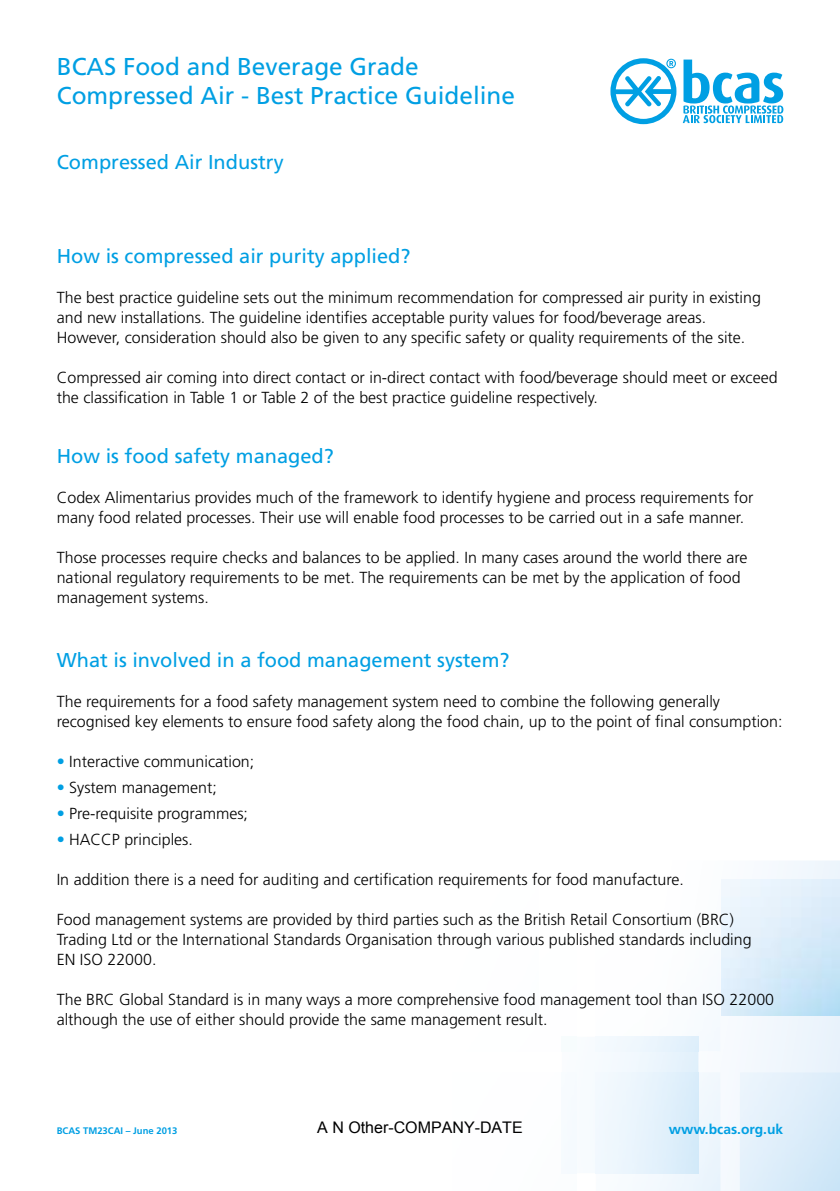
<style>
.page{position:relative;width:840px;height:1191px;background:#fff}
.page>*{position:absolute;margin:0;border:0;box-sizing:border-box;transform-origin:0 0}
.t1{font:24.4px/29.2px "Frutiger";color:#009fe3}
.t2{font:20px "Frutiger";color:#009fe3}
.t3{font:300 16px/20px "Frutiger";color:#000}
.t4{font:16px "Arial";color:#000}
.t5{font:700 13.8px "Frutiger";color:#009fe3}
.t6{font:700 9.4px "Frutiger";color:#009fe3}
.s1{font-family:"Helvetica Neue";color:#009fe3}
</style>
<div class="page">
<svg style="left:698px;top:861px;width:141px;height:330px"></svg>
<img style="left:595px;top:1072px;width:125px;height:119px">
<img style="left:739px;top:1072px;width:100px;height:119px">
<img style="left:698px;top:926px;width:22px;height:125px">
<div style="left:561px;top:1072px;width:15px;height:101px;background:#f6fbfe"></div>
<img style="left:595px;top:1072px;width:103px;height:101px">
<img style="left:721px;top:879px;width:118px;height:137px">
<svg style="left:616px;top:76px;width:54px;height:30px"></svg>
<div style="left:610px;top:58px;width:66px;height:66px;border:5px solid #009fe3;border-radius:50%"></div>
<svg style="left:666px;top:59px;width:9px;height:9px"></svg>
<svg style="left:682px;top:60px;width:100px;height:63px"></svg>
<h1 class="t1" style="left:57px;top:52px;width:459px">BCAS Food and Beverage Grade<br>Compressed Air - Best Practice Guideline</h1>
<p class="t2" style="left:57px;top:150px;width:228px">Compressed Air Industry</p>
<p class="t2" style="left:57px;top:244px;width:355px">How is compressed air purity applied?</p>
<p class="t3" style="left:57px;top:287px;width:705px">The best practice guideline sets out the minimum recommendation for compressed air purity in existing and new installations. The guideline identifies acceptable purity values for food/beverage areas.<br>However, consideration should also be given to any specific safety or quality requirements of the site.</p>
<p class="t3" style="left:57px;top:367px;width:722px">Compressed air coming into direct contact or in-direct contact with food/beverage should meet or exceed the classification in Table 1 or Table 2 of the best practice guideline respectively.</p>
<p class="t2" style="left:57px;top:444px;width:278px">How is food safety managed?</p>
<p class="t3" style="left:57px;top:487px;width:697px">Codex Alimentarius provides much of the framework to identify hygiene and process requirements for many food related processes. Their use will enable food processes to be carried out in a safe manner.</p>
<p class="t3" style="left:57px;top:547px;width:691px">Those processes require checks and balances to be applied. In many cases around the world there are national regulatory requirements to be met. The requirements can be met by the application of food management systems.</p>
<p class="t2" style="left:57px;top:648px;width:454px">What is involved in a food management system?</p>
<p class="t3" style="left:57px;top:691px;width:726px">The requirements for a food safety management system need to combine the following generally recognised key elements to ensure food safety along the food chain, up to the point of final consumption:</p>
<p class="t3" style="left:57px;top:751px;width:199px"><span class="s1">•</span> Interactive communication;</p>
<p class="t3" style="left:57px;top:777px;width:161px"><span class="s1">•</span> System management;</p>
<p class="t3" style="left:57px;top:803px;width:193px"><span class="s1">•</span> Pre-requisite programmes;</p>
<p class="t3" style="left:57px;top:829px;width:138px"><span class="s1">•</span> HACCP principles.</p>
<p class="t3" style="left:57px;top:869px;width:628px">In addition there is a need for auditing and certification requirements for food manufacture.</p>
<p class="t3" style="left:57px;top:909px;width:696px">Food management systems are provided by third parties such as the British Retail Consortium (BRC)<br>Trading Ltd or the International Standards Organisation through various published standards including<br>EN ISO 22000.</p>
<p class="t3" style="left:57px;top:989px;width:718px">The BRC Global Standard is in many ways a more comprehensive food management tool than ISO 22000 although the use of either should provide the same management result.</p>
<p class="t4" style="left:317px;top:1117px;width:207px">A N Other-COMPANY-DATE</p>
<p class="t6" style="left:57px;top:1125px;width:122px">BCAS TM23CAI – June 2013</p>
<p class="t5" style="left:668px;top:1121px;width:116px">www.bcas.org.uk</p>
</div>
